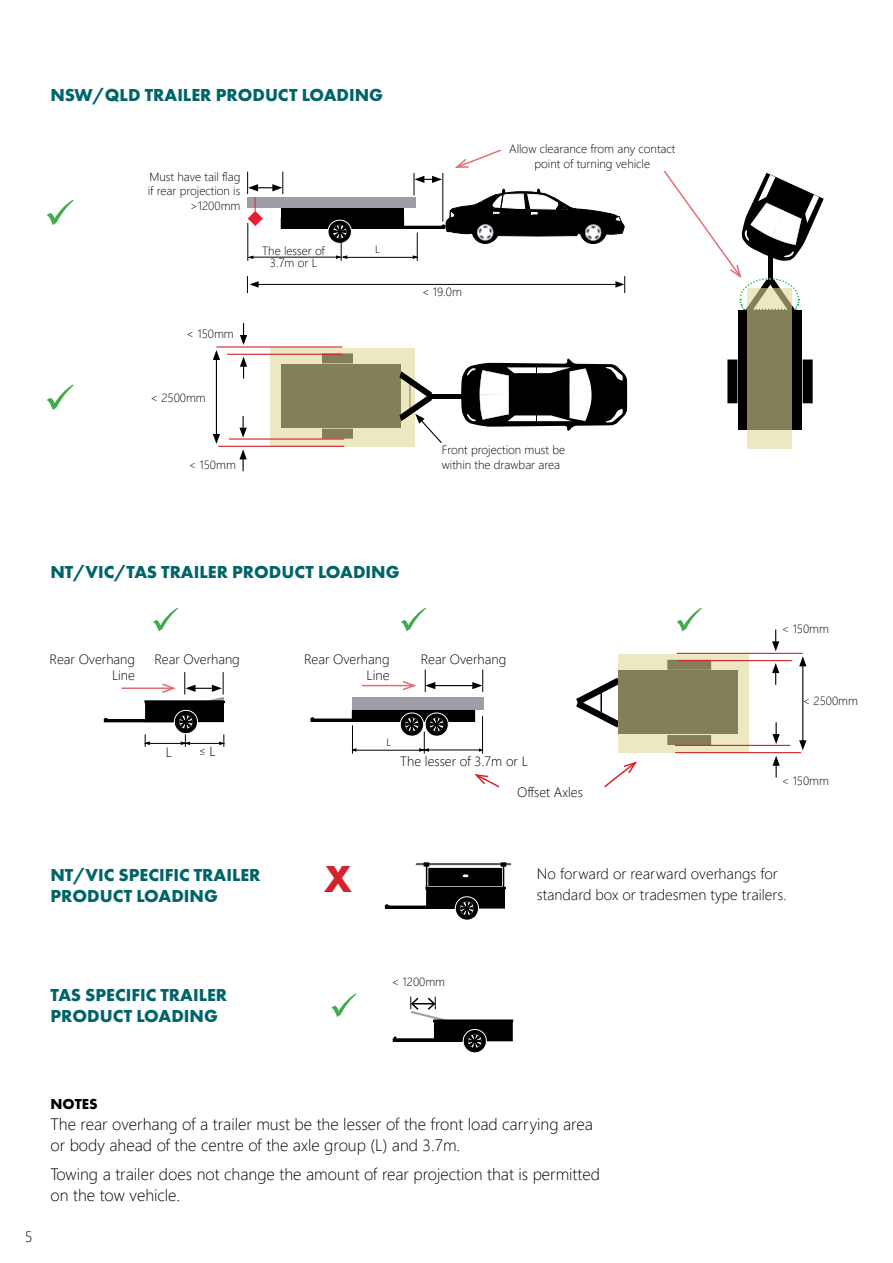
<style>
.page{position:relative;width:893px;height:1263px;background:#fff}
.page>*{position:absolute;margin:0;border:0;box-sizing:border-box;transform-origin:0 0}
.t1{font:700 39px "Futura PT";color:#d2232a}
.t2{font:700 18px/21px "Futura PT";color:#006469}
.t3{font:300 16.5px/21px "Segoe UI";color:#000}
.t4{font:300 15px/21px "Segoe UI";color:#000}
.t5{font:700 15px "Futura PT";color:#000}
.t6{font:300 13.5px/16.2px "Segoe UI";color:#000;text-align:right}
.t7{font:300 12px/14.4px "Segoe UI";color:#000;text-align:center}
.t8{font:300 10.8px "Segoe UI";color:#000}
</style>
<div class="page">
<svg style="left:271px;top:348px;width:144px;height:98px;background:#a8a47d"></svg>
<svg style="left:47px;top:200px;width:27px;height:25px"></svg>
<div style="left:281px;top:208px;width:123px;height:20px;background:#000"></div>
<div style="left:281px;top:226px;width:164px;height:3px;border:1px solid #000"></div>
<hr style="left:248px;top:223px;width:1px;height:38px;background:#000">
<hr style="left:344px;top:257px;width:70px;height:1px;background:#000">
<svg style="left:248px;top:256px;width:5px;height:3px"></svg>
<svg style="left:328px;top:220px;width:24px;height:41px"></svg>
<hr style="left:251px;top:257px;width:86px;height:1px;background:#000">
<hr style="left:256px;top:284px;width:362px;height:1px;background:#000">
<svg style="left:247px;top:276px;width:12px;height:17px"></svg>
<svg style="left:615px;top:276px;width:10px;height:17px"></svg>
<div style="left:247px;top:197px;width:169px;height:10px;background:#9c9ea3"></div>
<svg style="left:461px;top:358px;width:166px;height:73px"></svg>
<hr style="left:536px;top:366px;width:1px;height:57px;background:#000">
<hr style="left:428px;top:394px;width:39px;height:4px;background:#000">
<hr style="left:216px;top:346px;width:126px;height:2px;background:#d2232a">
<hr style="left:227px;top:354px;width:115px;height:1px;background:#d2232a">
<hr style="left:218px;top:446px;width:126px;height:1px;background:#d2232a">
<hr style="left:229px;top:438px;width:115px;height:2px;background:#d2232a">
<svg style="left:240px;top:323px;width:7px;height:22px"></svg>
<svg style="left:240px;top:357px;width:7px;height:21px"></svg>
<svg style="left:239px;top:416px;width:8px;height:22px"></svg>
<svg style="left:239px;top:449px;width:8px;height:22px"></svg>
<hr style="left:216px;top:358px;width:1px;height:78px;background:#000">
<svg style="left:213px;top:350px;width:7px;height:10px"></svg>
<svg style="left:213px;top:434px;width:7px;height:10px"></svg>
<svg style="left:399px;top:371px;width:44px;height:73px"></svg>
<svg style="left:47px;top:385px;width:27px;height:25px"></svg>
<svg style="left:247px;top:172px;width:37px;height:54px"></svg>
<div style="left:738px;top:310px;width:64px;height:120px;background:#000"></div>
<svg style="left:727px;top:359px;width:86px;height:44px"></svg>
<svg style="left:747px;top:312px;width:45px;height:137px;background:#918d66"></svg>
<svg style="left:413px;top:149px;width:211px;height:112px"></svg>
<svg style="left:663px;top:170px;width:161px;height:142px"></svg>
<div style="left:104px;top:719px;width:69px;height:3px;border:1px solid #000"></div>
<svg style="left:104px;top:718px;width:4px;height:3px"></svg>
<svg style="left:153px;top:608px;width:25px;height:23px"></svg>
<div style="left:352px;top:709px;width:123px;height:12px;background:#000"></div>
<div style="left:311px;top:719px;width:164px;height:2px;border:1px solid #000"></div>
<hr style="left:482px;top:716px;width:1px;height:38px;background:#000">
<hr style="left:355px;top:750px;width:67px;height:1px;background:#000">
<svg style="left:352px;top:725px;width:4px;height:29px"></svg>
<svg style="left:400px;top:713px;width:49px;height:41px"></svg>
<hr style="left:422px;top:750px;width:58px;height:1px;background:#000">
<div style="left:352px;top:697px;width:132px;height:12px;background:#9c9ea3"></div>
<hr style="left:433px;top:685px;width:42px;height:1px;background:#000">
<svg style="left:472px;top:669px;width:11px;height:23px"></svg>
<svg style="left:425px;top:669px;width:10px;height:23px"></svg>
<hr style="left:362px;top:685px;width:52px;height:1px;background:#d2232a">
<svg style="left:401px;top:681px;width:15px;height:10px"></svg>
<svg style="left:576px;top:678px;width:42px;height:49px"></svg>
<svg style="left:618px;top:654px;width:131px;height:99px;background:#a5a17a"></svg>
<hr style="left:677px;top:653px;width:126px;height:1px;background:#d2232a">
<hr style="left:677px;top:660px;width:115px;height:1px;background:#d2232a">
<hr style="left:675px;top:752px;width:126px;height:1px;background:#d2232a">
<hr style="left:675px;top:745px;width:115px;height:1px;background:#d2232a">
<svg style="left:772px;top:629px;width:7px;height:22px"></svg>
<svg style="left:772px;top:663px;width:7px;height:22px"></svg>
<svg style="left:772px;top:722px;width:8px;height:22px"></svg>
<svg style="left:772px;top:756px;width:8px;height:21px"></svg>
<hr style="left:802px;top:664px;width:1px;height:79px;background:#000">
<svg style="left:799px;top:656px;width:7px;height:10px"></svg>
<svg style="left:799px;top:740px;width:7px;height:10px"></svg>
<hr style="left:600px;top:691px;width:2px;height:23px;background:#000">
<svg style="left:474px;top:774px;width:26px;height:14px"></svg>
<svg style="left:604px;top:761px;width:33px;height:27px"></svg>
<div style="left:434px;top:1021px;width:78px;height:20px;background:#000"></div>
<div style="left:434px;top:1020px;width:79px;height:2px;border:1px solid #000"></div>
<div style="left:393px;top:1038px;width:69px;height:3px;border:1px solid #000"></div>
<svg style="left:331px;top:993px;width:25px;height:24px"></svg>
<svg style="left:410px;top:996px;width:78px;height:57px"></svg>
<div style="left:427px;top:888px;width:78px;height:20px;background:#000"></div>
<div style="left:426px;top:887px;width:79px;height:2px;border:1px solid #000"></div>
<div style="left:385px;top:906px;width:69px;height:2px;border:1px solid #000"></div>
<svg style="left:385px;top:904px;width:4px;height:3px"></svg>
<svg style="left:455px;top:896px;width:24px;height:24px"></svg>
<div style="left:429px;top:869px;width:72px;height:16px;background:#000"></div>
<div style="left:428px;top:868px;width:74px;height:18px;border:2px solid #000"></div>
<svg style="left:463px;top:874px;width:5px;height:3px"></svg>
<svg style="left:424px;top:862px;width:5px;height:26px"></svg>
<svg style="left:501px;top:862px;width:5px;height:26px"></svg>
<svg style="left:401px;top:608px;width:25px;height:23px"></svg>
<svg style="left:677px;top:608px;width:25px;height:23px"></svg>
<hr style="left:121px;top:687px;width:53px;height:2px;background:#d2232a">
<svg style="left:144px;top:672px;width:81px;height:82px"></svg>
<h2 class="t2" style="left:50px;top:84px;width:334px">NSW/QLD TRAILER PRODUCT LOADING</h2>
<p class="t7" style="left:148px;top:168px;width:94px;text-align:right">Must have tail flag if rear projection is &gt;1200mm</p>
<p class="t7" style="left:262px;top:244px;width:64px;line-height:12px">The lesser of<br>3.7m or L</p>
<p class="t7" style="left:186px;top:325px;width:49px">&lt; 150mm</p>
<p class="t7" style="left:150px;top:389px;width:57px">&lt; 2500mm</p>
<p class="t7" style="left:188px;top:456px;width:49px">&lt; 150mm</p>
<p class="t8" style="left:375px;top:239px;width:6px">L</p>
<p class="t7" style="left:422px;top:284px;width:42px">&lt; 19.0m</p>
<p class="t7" style="left:509px;top:141px;width:168px">Allow clearance from any contact point of turning vehicle</p>
<p class="t7" style="left:442px;top:442px;width:125px;text-align:left">Front projection must be within the drawbar area</p>
<h2 class="t2" style="left:50px;top:561px;width:351px">NT/VIC/TAS TRAILER PRODUCT LOADING</h2>
<p class="t6" style="left:50px;top:650px;width:87px">Rear Overhang</p>
<p class="t6" style="left:154px;top:650px;width:87px">Rear Overhang</p>
<p class="t6" style="left:112px;top:666px;width:24px">Line</p>
<p class="t6" style="left:304px;top:650px;width:87px">Rear Overhang<br>Line</p>
<p class="t6" style="left:421px;top:650px;width:87px">Rear Overhang</p>
<p class="t6" style="left:166px;top:743px;width:8px">L</p>
<p class="t6" style="left:209px;top:742px;width:8px">L</p>
<p class="t8" style="left:387px;top:732px;width:6px">L</p>
<p class="t6" style="left:400px;top:752px;width:129px">The lesser of 3.7m or L</p>
<p class="t6" style="left:517px;top:783px;width:67px">Offset Axles</p>
<p class="t7" style="left:782px;top:620px;width:49px">&lt; 150mm</p>
<p class="t7" style="left:802px;top:693px;width:57px">&lt; 2500mm</p>
<p class="t7" style="left:782px;top:773px;width:49px">&lt; 150mm</p>
<h2 class="t2" style="left:50px;top:864px;width:212px">NT/VIC SPECIFIC TRAILER<br>PRODUCT LOADING</h2>
<h1 class="t1" style="left:324px;top:854px;width:29px">X</h1>
<p class="t4" style="left:537px;top:861px;width:251px">No forward or rearward overhangs for standard box or tradesmen type trailers.</p>
<h2 class="t2" style="left:50px;top:984px;width:178px">TAS SPECIFIC TRAILER<br>PRODUCT LOADING</h2>
<p class="t7" style="left:392px;top:973px;width:55px">&lt; 1200mm</p>
<p class="t4" style="left:25px;top:1225px;width:9px">5</p>
<p class="t5" style="left:50px;top:1094px;width:49px">NOTES</p>
<h3 class="t3" style="left:50px;top:1112px;width:544px">The rear overhang of a trailer must be the lesser of the front load carrying area or body ahead of the centre of the axle group (L) and 3.7m.</h3>
<h3 class="t3" style="left:50px;top:1162px;width:551px">Towing a trailer does not change the amount of rear projection that is permitted on the tow vehicle.</h3>
</div>
